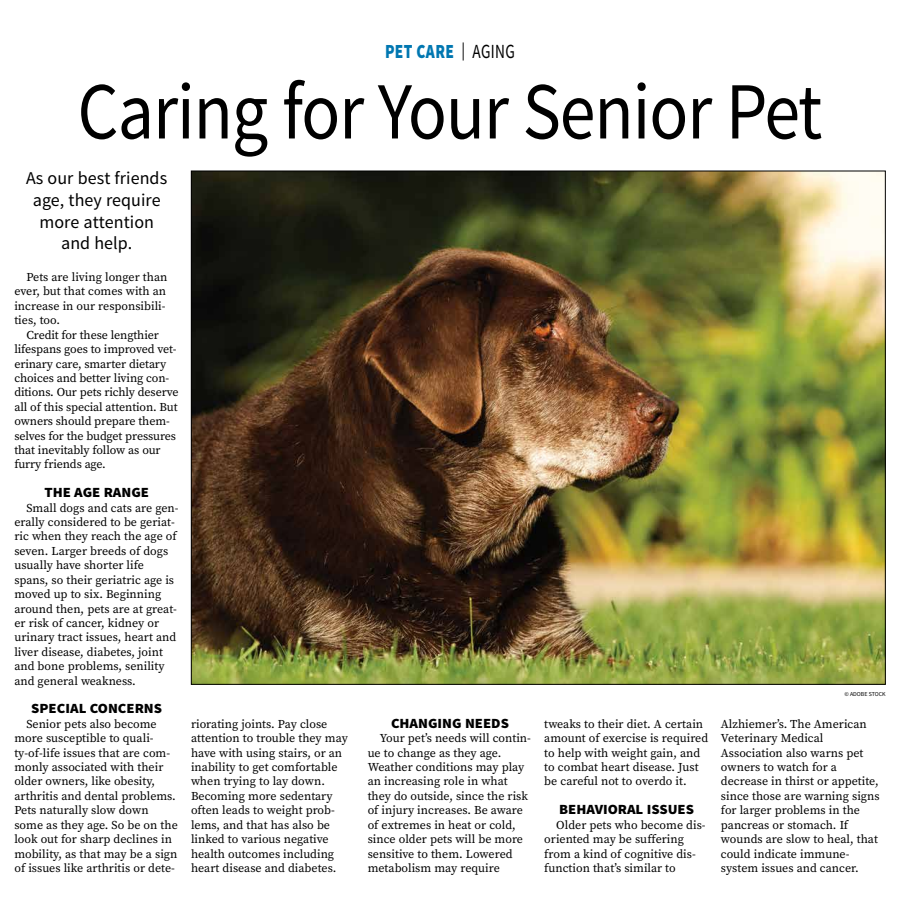
<style>
.page{position:relative;width:900px;height:908px;background:#fff}
.page>*{position:absolute;margin:0;border:0;box-sizing:border-box;transform-origin:0 0}
.t1{font:81px "Source Sans Pro";letter-spacing:-.015em;color:#000;scale:.89 1}
.t2{font:900 20px "Source Sans Pro";letter-spacing:.025em;color:#0077b1;scale:.77 1}
.t3{font:18px/21.6px "Source Sans Pro";letter-spacing:.005em;color:#000;text-align:center}
.t4{font:900 14px "Source Sans Pro";color:#000;scale:1.05 1}
.t5{font:12px/14.4px "Source Serif Pro";color:#000}
.t6{font:6px "Source Sans Pro";color:#000}
.s1{font-weight:400;font-size:18px;color:#000}
.s2{font-weight:400;color:#000}
</style>
<div class="page">
<img style="left:193px;top:173px;width:691px;height:509px">
<h2 class="t2" style="left:385px;top:39px;width:170px">PET CARE <span class="s1">|</span> <span class="s2">AGING</span></h2>
<h1 class="t1" style="left:78px;top:61px;width:838px">Caring for Your Senior Pet</h1>
<h3 class="t3" style="left:26px;top:168px;width:143px">As our best friends age, they require more attention and help.</h3>
<p class="t5" style="left:14px;top:270px;width:155px;text-indent:12px">Pets are living longer than ever, but that comes with an increase in our responsibili&shy;ties, too.</p>
<p class="t5" style="left:14px;top:327px;width:166px;text-indent:12px">Credit for these lengthier lifespans goes to improved vet&shy;erinary care, smarter dietary choices and better living con&shy;ditions. Our pets richly deserve all of this special attention. But owners should prepare them&shy;selves for the budget pressures that inevitably follow as our furry friends age.</p>
<p class="t4" style="left:44px;top:483px;width:101px">THE AGE RANGE</p>
<p class="t5" style="left:14px;top:500px;width:166px;text-indent:12px">Small dogs and cats are gen&shy;erally considered to be geriat&shy;ric when they reach the age of seven. Larger breeds of dogs usually have shorter life spans, so their geriatric age is moved up to six. Beginning around then, pets are at great&shy;er risk of cancer, kidney or urinary tract issues, heart and liver disease, diabetes, joint and bone problems, senility and general weakness.</p>
<p class="t4" style="left:31px;top:699px;width:126px">SPECIAL CONCERNS</p>
<p class="t5" style="left:14px;top:716px;width:165px;text-indent:12px">Senior pets also become more susceptible to quali&shy;ty-of-life issues that are com&shy;monly associated with their older owners, like obesity, arthritis and dental problems.<br>Pets naturally slow down some as they age. So be on the look out for sharp declines in mobility, as that may be a sign of issues like arthritis or dete-</p>
<p class="t5" style="left:191px;top:716px;width:158px">riorating joints. Pay close attention to trouble they may have with using stairs, or an inability to get comfortable when trying to lay down.<br>Becoming more sedentary often leads to weight prob&shy;lems, and that has also be linked to various negative health outcomes including heart disease and diabetes.</p>
<p class="t4" style="left:391px;top:713px;width:114px">CHANGING NEEDS</p>
<p class="t5" style="left:368px;top:730px;width:165px;text-indent:12px">Your pet’s needs will contin&shy;ue to change as they age.<br>Weather conditions may play an increasing role in what they do outside, since the risk of injury increases. Be aware of extremes in heat or cold, since older pets will be more sensitive to them. Lowered metabolism may require</p>
<p class="t5" style="left:544px;top:716px;width:165px">tweaks to their diet. A certain amount of exercise is required to help with weight gain, and to combat heart disease. Just be careful not to overdo it.</p>
<p class="t4" style="left:559px;top:800px;width:130px">BEHAVIORAL ISSUES</p>
<p class="t5" style="left:544px;top:817px;width:163px;text-indent:12px">Older pets who become dis&shy;oriented may be suffering from a kind of cognitive dis&shy;function that’s similar to</p>
<p class="t6" style="left:844px;top:690px;width:43px">© ADOBE STOCK</p>
<p class="t5" style="left:721px;top:716px;width:160px">Alzhiemer’s. The American<br>Veterinary Medical<br>Association also warns pet owners to watch for a decrease in thirst or appetite, since those are warning signs for larger problems in the pancreas or stomach. If wounds are slow to heal, that could indicate immune&shy;system issues and cancer.</p>
</div>
